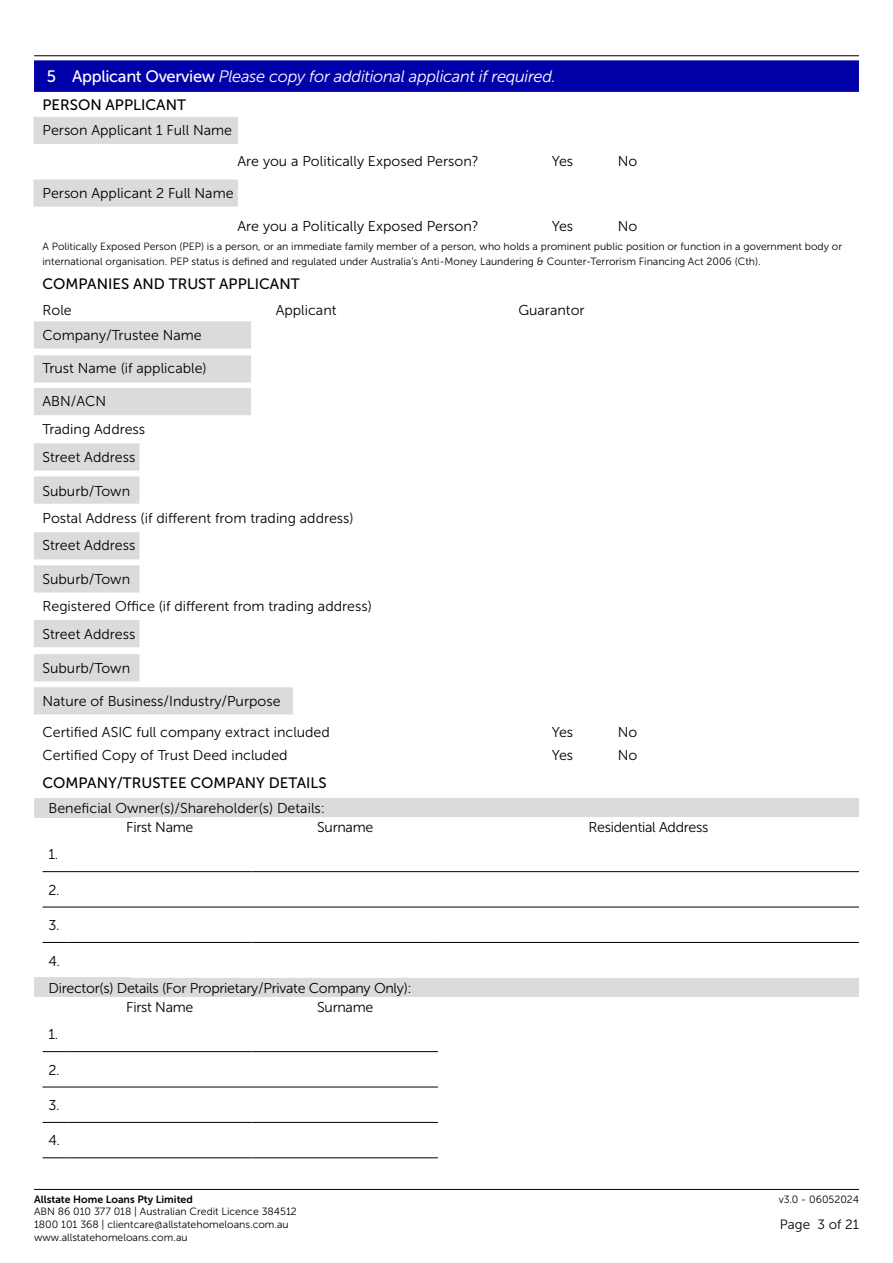
<style>
.page{position:relative;width:893px;height:1263px;background:#fff}
.page>*{position:absolute;margin:0;border:0;box-sizing:border-box;transform-origin:0 0}
.t1{font:italic 16.5px "Museo Sans 300";letter-spacing:-.02em;color:#fff}
.t2{font:15px "Museo Sans 500";color:#000}
.t3{font:14.25px/27.3px "Museo Sans 300";color:#000}
.t4{font:14.25px/27.3px "Museo Sans 300";letter-spacing:-.02em;color:#000}
.t5{font:13.5px "Museo Sans 300";color:#000}
.t6{font:10.5px/12.6px "Museo Sans 300";color:#000}
.t7{font:10.5px "Museo Sans 700";color:#000}
.s1{font-family:"Museo Sans 500";font-style:normal}
</style>
<div class="page">
<hr style="left:34px;top:55px;width:825px;height:1px;background:#000">
<hr style="left:34px;top:1189px;width:825px;height:1px;background:#000">
<div style="left:34px;top:117px;width:204px;height:27px;background:#dadbdc"></div>
<div style="left:34px;top:321px;width:217px;height:27px;background:#dadbdc;border:1px solid #dadbdc"></div>
<div style="left:34px;top:355px;width:217px;height:27px;background:#dadbdc;border:1px solid #dadbdc"></div>
<div style="left:34px;top:388px;width:217px;height:27px;background:#dadbdc"></div>
<div style="left:34px;top:443px;width:105px;height:27px;background:#dadbdc;border:1px solid #dadbdc"></div>
<div style="left:34px;top:532px;width:105px;height:27px;background:#dadbdc"></div>
<div style="left:34px;top:620px;width:105px;height:27px;background:#dadbdc"></div>
<div style="left:34px;top:477px;width:105px;height:26px;background:#dadbdc"></div>
<div style="left:34px;top:565px;width:105px;height:27px;background:#dadbdc;border:1px solid #dadbdc"></div>
<div style="left:34px;top:654px;width:105px;height:27px;background:#dadbdc"></div>
<div style="left:34px;top:687px;width:259px;height:27px;background:#dadbdc"></div>
<div style="left:34px;top:180px;width:204px;height:27px;background:#dadbdc"></div>
<div style="left:34px;top:798px;width:96px;height:19px;background:#dadbdc"></div>
<div style="left:34px;top:978px;width:96px;height:19px;background:#dadbdc"></div>
<div style="left:34px;top:60px;width:825px;height:32px;background:#0000a9"></div>
<svg style="left:43px;top:798px;width:816px;height:199px"></svg>
<svg style="left:43px;top:871px;width:24px;height:1px"></svg>
<hr style="left:67px;top:871px;width:186px;height:1px;background:#000">
<hr style="left:253px;top:871px;width:185px;height:1px;background:#000">
<hr style="left:438px;top:871px;width:421px;height:1px;background:#000">
<svg style="left:43px;top:907px;width:24px;height:1px"></svg>
<hr style="left:67px;top:907px;width:186px;height:1px;background:#000">
<hr style="left:253px;top:907px;width:185px;height:1px;background:#000">
<hr style="left:438px;top:907px;width:421px;height:1px;background:#000">
<svg style="left:43px;top:942px;width:24px;height:1px"></svg>
<hr style="left:67px;top:942px;width:186px;height:1px;background:#000">
<hr style="left:253px;top:942px;width:185px;height:1px;background:#000">
<hr style="left:438px;top:942px;width:421px;height:1px;background:#000">
<svg style="left:43px;top:1051px;width:24px;height:1px"></svg>
<hr style="left:67px;top:1051px;width:186px;height:1px;background:#000">
<hr style="left:253px;top:1051px;width:185px;height:1px;background:#000">
<svg style="left:43px;top:1087px;width:24px;height:1px"></svg>
<hr style="left:67px;top:1087px;width:186px;height:1px;background:#000">
<hr style="left:253px;top:1087px;width:185px;height:1px;background:#000">
<svg style="left:43px;top:1122px;width:24px;height:1px"></svg>
<hr style="left:67px;top:1122px;width:186px;height:1px;background:#000">
<hr style="left:253px;top:1122px;width:185px;height:1px;background:#000">
<svg style="left:43px;top:1157px;width:24px;height:1px"></svg>
<hr style="left:67px;top:1157px;width:186px;height:1px;background:#000">
<hr style="left:253px;top:1157px;width:185px;height:1px;background:#000">
<p class="t1" style="left:47px;top:67px;width:511px"><span class="s1">5 Applicant Overview</span> Please copy for additional applicant if required.</p>
<p class="t2" style="left:43px;top:96px;width:145px">PERSON APPLICANT</p>
<p class="t3" style="left:43px;top:116px;width:191px">Person Applicant 1 Full Name</p>
<p class="t3" style="left:238px;top:148px;width:243px">Are you a Politically Exposed Person?</p>
<p class="t3" style="left:552px;top:148px;width:23px">Yes</p>
<p class="t3" style="left:618px;top:148px;width:21px">No</p>
<p class="t3" style="left:43px;top:179px;width:193px">Person Applicant 2 Full Name</p>
<p class="t3" style="left:238px;top:213px;width:243px">Are you a Politically Exposed Person?</p>
<p class="t3" style="left:552px;top:213px;width:23px">Yes</p>
<p class="t3" style="left:618px;top:213px;width:21px">No</p>
<p class="t6" style="left:43px;top:239px;width:801px;line-height:15px">A Politically Exposed Person (PEP) is a person, or an immediate family member of a person, who holds a prominent public position or function in a government body or international organisation. PEP status is defined and regulated under Australia’s Anti-Money Laundering &amp; Counter-Terrorism Financing Act 2006 (Cth).</p>
<p class="t2" style="left:43px;top:276px;width:259px">COMPANIES AND TRUST APPLICANT</p>
<p class="t3" style="left:43px;top:296px;width:31px">Role</p>
<p class="t3" style="left:276px;top:296px;width:62px">Applicant</p>
<p class="t3" style="left:518px;top:296px;width:68px">Guarantor</p>
<p class="t3" style="left:43px;top:322px;width:161px">Company/Trustee Name</p>
<p class="t3" style="left:43px;top:355px;width:166px">Trust Name (if applicable)</p>
<p class="t3" style="left:43px;top:388px;width:104px">ABN/ACN<br>Trading Address<br>Street Address</p>
<p class="t3" style="left:43px;top:477px;width:313px">Suburb/Town<br>Postal Address (if different from trading address)<br>Street Address</p>
<p class="t3" style="left:43px;top:566px;width:331px">Suburb/Town<br>Registered Office (if different from trading address)<br>Street Address</p>
<p class="t3" style="left:43px;top:654px;width:89px">Suburb/Town</p>
<p class="t3" style="left:43px;top:687px;width:240px">Nature of Business/Industry/Purpose</p>
<p class="t3" style="left:43px;top:719px;width:289px">Certified ASIC full company extract included</p>
<p class="t3" style="left:552px;top:719px;width:23px">Yes</p>
<p class="t3" style="left:618px;top:719px;width:21px">No</p>
<p class="t3" style="left:43px;top:742px;width:247px">Certified Copy of Trust Deed included</p>
<p class="t3" style="left:552px;top:742px;width:23px">Yes</p>
<p class="t3" style="left:618px;top:742px;width:21px">No</p>
<p class="t2" style="left:43px;top:774px;width:286px">COMPANY/TRUSTEE COMPANY DETAILS</p>
<p class="t3" style="left:126px;top:798px;width:200px;line-height:19.2px;text-indent:-78px">Beneficial Owner(s)/Shareholder(s) Details:<br>First Name</p>
<p class="t4" style="left:317px;top:813px;width:58px">Surname</p>
<p class="t4" style="left:588px;top:813px;width:121px">Residential Address</p>
<p class="t3" style="left:49px;top:841px;width:11px">1.</p>
<p class="t3" style="left:49px;top:876px;width:13px">2.</p>
<p class="t3" style="left:49px;top:912px;width:13px">3.</p>
<p class="t4" style="left:49px;top:947px;width:365px">4.<br>Director(s) Details (For Proprietary/Private Company Only):</p>
<p class="t4" style="left:126px;top:993px;width:69px">First Name</p>
<p class="t4" style="left:317px;top:993px;width:58px">Surname</p>
<p class="t3" style="left:49px;top:1021px;width:11px">1.</p>
<p class="t3" style="left:49px;top:1056px;width:13px">2.</p>
<p class="t3" style="left:49px;top:1092px;width:13px">3.</p>
<p class="t3" style="left:49px;top:1127px;width:13px">4.</p>
<p class="t7" style="left:34px;top:1193px;width:160px">Allstate Home Loans Pty Limited</p>
<p class="t6" style="left:779px;top:1193px;width:82px">v3.0 - 06052024</p>
<p class="t6" style="left:34px;top:1205px;width:264px">ABN 86 010 377 018 | Australian Credit Licence 384512<br>1800 101 368 | clientcare@allstatehomeloans.com.au www.allstatehomeloans.com.au</p>
<p class="t5" style="left:780px;top:1217px;width:81px">Page 3 of 21</p>
</div>
